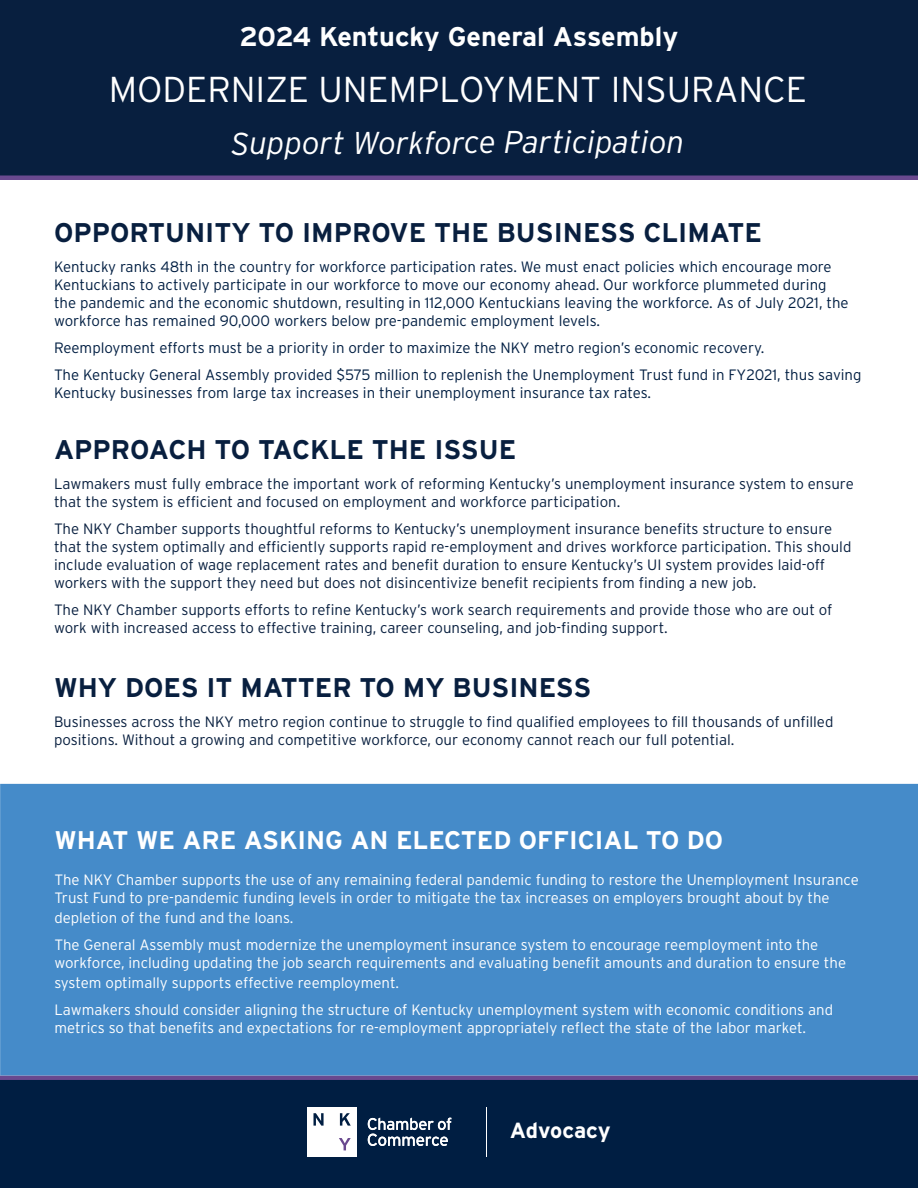
<style>
.page{position:relative;width:918px;height:1188px;background:#fff}
.page>*{position:absolute;margin:0;border:0;box-sizing:border-box;transform-origin:0 0}
.t1{font:300 36px "Interstate";color:#fff}
.t2{font:italic 300 31.5px "Interstate";letter-spacing:-.005em;color:#fff}
.t3{font:700 27px "Interstate";color:#081f3f}
.t4{font:700 27px "Interstate";color:#fff}
.t5{font:700 25.5px "Interstate";color:#fff}
.t6{font:700 21.9px "Interstate";letter-spacing:-.005em;color:#fff}
.t7{font:300 15px/18px "Interstate";color:#081f3f}
.t8{font:300 15px/18px "Interstate";color:#fff}
.t9{font:300 15px/18px "Interstate";color:#001e42}
</style>
<div class="page">
<div style="left:0;top:1075px;width:918px;height:113px;background:#001e42"></div>
<hr style="left:487px;top:1107px;width:1px;height:50px;background:#fff">
<svg style="left:368px;top:1118px;width:83px;height:28px"></svg>
<svg style="left:307px;top:1107px;width:50px;height:50px"></svg>
<div style="left:0;top:0;width:918px;height:180px;background:#081f3f"></div>
<div style="left:1px;top:785px;width:917px;height:290px;background:#458bc9"></div>
<div style="left:0;top:784px;width:918px;height:291px;border:2px solid #458bc9"></div>
<h3 class="t4" style="left:240px;top:21px;width:440px">2024 Kentucky General Assembly</h3>
<h1 class="t1" style="left:109px;top:69px;width:700px">MODERNIZE UNEMPLOYMENT INSURANCE</h1>
<h2 class="t2" style="left:231px;top:125px;width:455px">Support Workforce Participation</h2>
<h3 class="t3" style="left:54px;top:218px;width:710px">OPPORTUNITY TO IMPROVE THE BUSINESS CLIMATE</h3>
<p class="t9" style="left:54px;top:258px;width:796px">Kentucky ranks 48th in the country for workforce participation rates. We must enact policies which encourage more Kentuckians to actively participate in our workforce to move our economy ahead. Our workforce plummeted during the pandemic and the economic shutdown, resulting in 112,000 Kentuckians leaving the workforce. As of July 2021, the workforce has remained 90,000 workers below pre-pandemic employment levels.</p>
<p class="t9" style="left:54px;top:334px;width:809px;line-height:27px">Reemployment efforts must be a priority in order to maximize the NKY metro region’s economic recovery.<br>The Kentucky General Assembly provided $575 million to replenish the Unemployment Trust fund in FY2021, thus saving</p>
<p class="t9" style="left:54px;top:384px;width:599px">Kentucky businesses from large tax increases in their unemployment insurance tax rates.</p>
<h3 class="t3" style="left:54px;top:434px;width:464px">APPROACH TO TACKLE THE ISSUE</h3>
<p class="t7" style="left:54px;top:474px;width:801px">Lawmakers must fully embrace the important work of reforming Kentucky’s unemployment insurance system to ensure that the system is efficient and focused on employment and workforce participation.</p>
<p class="t7" style="left:54px;top:519px;width:799px">The NKY Chamber supports thoughtful reforms to Kentucky’s unemployment insurance benefits structure to ensure that the system optimally and efficiently supports rapid re-employment and drives workforce participation. This should include evaluation of wage replacement rates and benefit duration to ensure Kentucky’s UI system provides laid-off workers with the support they need but does not disincentivize benefit recipients from finding a new job.</p>
<p class="t7" style="left:54px;top:600px;width:780px">The NKY Chamber supports efforts to refine Kentucky’s work search requirements and provide those who are out of work with increased access to effective training, career counseling, and job-finding support.</p>
<h3 class="t3" style="left:54px;top:672px;width:539px">WHY DOES IT MATTER TO MY BUSINESS</h3>
<p class="t7" style="left:54px;top:712px;width:781px">Businesses across the NKY metro region continue to struggle to find qualified employees to fill thousands of unfilled positions. Without a growing and competitive workforce, our economy cannot reach our full potential.</p>
<h3 class="t5" style="left:54px;top:826px;width:670px">WHAT WE ARE ASKING AN ELECTED OFFICIAL TO DO</h3>
<p class="t8" style="left:54px;top:871px;width:806px">The NKY Chamber supports the use of any remaining federal pandemic funding to restore the Unemployment Insurance<br>Trust Fund to pre-pandemic funding levels in order to mitigate the tax increases on employers brought about by the</p>
<p class="t8" style="left:54px;top:904px;width:765px;line-height:27px">depletion of the fund and the loans.<br>The General Assembly must modernize the unemployment insurance system to encourage reemployment into the</p>
<p class="t8" style="left:54px;top:952px;width:793px;line-height:19.8px">workforce, including updating the job search requirements and evaluating benefit amounts and duration to ensure the system optimally supports effective reemployment.</p>
<p class="t8" style="left:54px;top:1000px;width:780px">Lawmakers should consider aligning the structure of Kentucky unemployment system with economic conditions and metrics so that benefits and expectations for re-employment appropriately reflect the state of the labor market.</p>
<h3 class="t6" style="left:510px;top:1118px;width:103px">Advocacy</h3>
</div>
